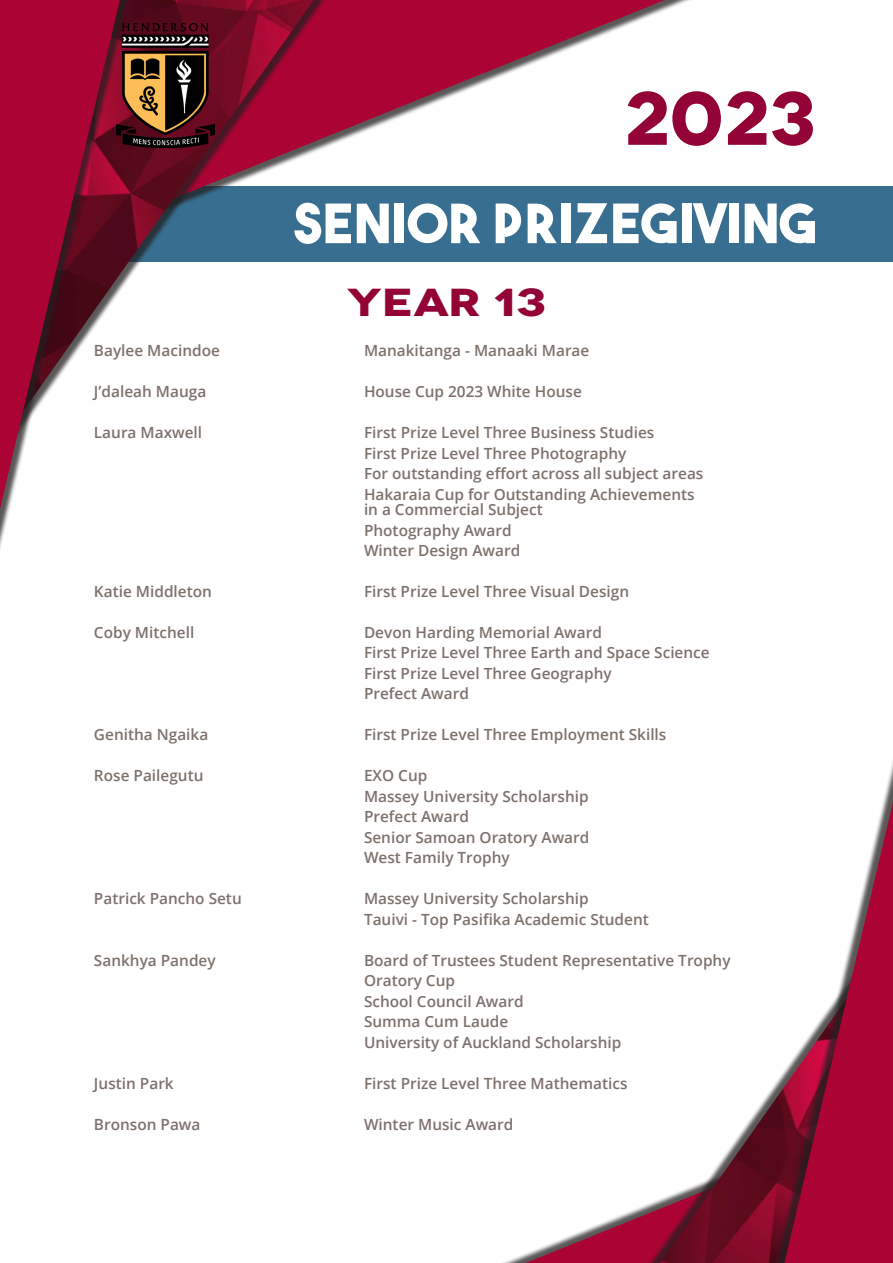
<style>
.page{position:relative;width:893px;height:1263px;background:#fff}
.page>*{position:absolute;margin:0;border:0;box-sizing:border-box;transform-origin:0 0}
.t1{font:700 75px "Novecentowide";color:#930336}
.t2{font:54px "The Bold Font";letter-spacing:.02em;color:#fff}
.t3{font:700 39px "Novecentowide";letter-spacing:-.005em;color:#930336;scale:1.25 1}
.t4{font:600 15.45px/20.5px "Open Sans";color:#7d716c}
</style>
<div class="page">
<div style="left:106px;top:186px;width:787px;height:76px;background:#386e8f"></div>
<div style="left:38px;top:0;width:686px;height:226px;background:#231f20;opacity:.75"></div>
<svg style="left:334px;top:0;width:331px;height:217px"></svg>
<div style="left:0;top:0;width:334px;height:448px;background:#231f20;opacity:.75"></div>
<img style="left:135px;top:0;width:179px;height:439px">
<div style="left:0;top:0;width:135px;height:566px;background:#231f20;opacity:.75"></div>
<svg style="left:0;top:0;width:120px;height:509px;fill:#ab0333"></svg>
<img style="left:117px;top:23px;width:98px;height:125px">
<svg style="left:526px;top:1209px;width:109px;height:54px"></svg>
<div style="left:635px;top:914px;width:258px;height:349px;background:#231f20;opacity:.75"></div>
<img style="left:660px;top:933px;width:99px;height:330px">
<div style="left:759px;top:740px;width:134px;height:523px;background:#231f20;opacity:.75"></div>
<svg style="left:784px;top:802px;width:109px;height:461px;fill:#ab0833"></svg>
<h1 class="t1" style="left:624px;top:75px;width:193px">2023</h1>
<h2 class="t2" style="left:293px;top:193px;width:525px">SENIOR PRIZEGIVING</h2>
<h3 class="t3" style="left:347px;top:280px;width:161px">YEAR 13</h3>
<p class="t4" style="left:94px;top:340px;width:127px">Baylee Macindoe</p>
<p class="t4" style="left:364px;top:340px;width:227px">Manakitanga - Manaaki Marae</p>
<p class="t4" style="left:94px;top:381px;width:114px">J’daleah Mauga</p>
<p class="t4" style="left:364px;top:381px;width:219px">House Cup 2023 White House</p>
<p class="t4" style="left:94px;top:422px;width:110px">Laura Maxwell</p>
<p class="t4" style="left:364px;top:422px;width:341px">First Prize Level Three Business Studies<br>First Prize Level Three Photography<br>For outstanding e昀昀ort across all subject areas Hakaraia Cup for Outstanding Achievements</p>
<p class="t4" style="left:364px;top:499px;width:180px">in a Commercial Subject<br>Photography Award<br>Winter Design Award</p>
<p class="t4" style="left:94px;top:583px;width:119px">Katie Middleton</p>
<p class="t4" style="left:364px;top:583px;width:267px">First Prize Level Three Visual Design</p>
<p class="t4" style="left:94px;top:622px;width:102px">Coby Mitchell</p>
<p class="t4" style="left:364px;top:622px;width:347px">Devon Harding Memorial Award<br>First Prize Level Three Earth and Space Science<br>First Prize Level Three Geography<br>Prefect Award</p>
<p class="t4" style="left:94px;top:724px;width:116px">Genitha Ngaika</p>
<p class="t4" style="left:364px;top:724px;width:304px">First Prize Level Three Employment Skills</p>
<p class="t4" style="left:94px;top:765px;width:111px">Rose Pailegutu</p>
<p class="t4" style="left:364px;top:765px;width:227px">EXO Cup<br>Massey University Scholarship<br>Prefect Award<br>Senior Samoan Oratory Award<br>West Family Trophy</p>
<p class="t4" style="left:94px;top:888px;width:149px">Patrick Pancho Setu</p>
<p class="t4" style="left:364px;top:888px;width:286px">Massey University Scholarship<br>Tauivi - Top Pasi昀椀ka Academic Student</p>
<p class="t4" style="left:94px;top:949px;width:123px">Sankhya Pandey</p>
<p class="t4" style="left:364px;top:949px;width:368px">Board of Trustees Student Representative Trophy<br>Oratory Cup<br>School Council Award<br>Summa Cum Laude<br>University of Auckland Scholarship</p>
<p class="t4" style="left:94px;top:1072px;width:81px">Justin Park</p>
<p class="t4" style="left:364px;top:1072px;width:265px">First Prize Level Three Mathematics</p>
<p class="t4" style="left:94px;top:1114px;width:108px">Bronson Pawa</p>
<p class="t4" style="left:364px;top:1114px;width:151px">Winter Music Award</p>
</div>
